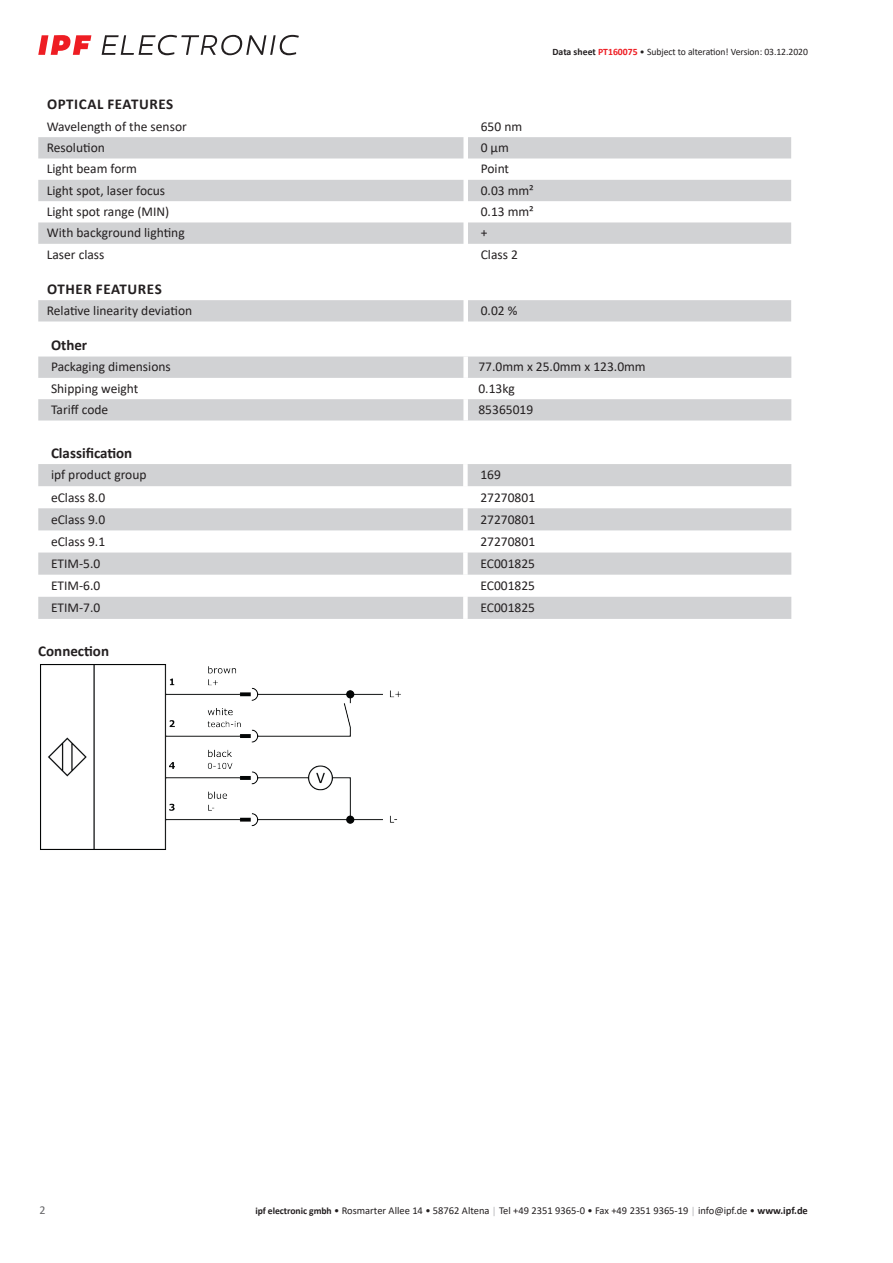
<style>
.page{position:relative;width:893px;height:1263px;background:#fff}
.page>*{position:absolute;margin:0;border:0;box-sizing:border-box;transform-origin:0 0}
.t1{font:700 15px "Calibri";letter-spacing:.01em;color:#231f20}
.t2{font:700 15px "Calibri";letter-spacing:.04em;color:#231f20}
.t3{font:13.5px "Calibri";color:#231f20}
.t4{font:12px "Calibri";color:#636366}
.t5{font:10.5px "Calibri";color:#231f20}
.t6{font:9.75px "Calibri";letter-spacing:-.005em;color:#231f20}
.s1{font-weight:700}
.s2{font-weight:700;color:#ee1d23}
.s3{font-weight:700;font-size:9.75px}
.s4{font-size:9.75px;color:#a8a9ad}
</style>
<div class="page">
<svg style="left:102px;top:35px;width:197px;height:20px"></svg>
<svg style="left:38px;top:35px;width:53px;height:20px"></svg>
<svg style="left:38px;top:137px;width:753px;height:107px;fill:#d1d2d4"></svg>
<div style="left:38px;top:300px;width:753px;height:21px;background:#d1d2d4"></div>
<svg style="left:38px;top:356px;width:753px;height:64px;fill:#d1d2d4"></svg>
<div style="left:463px;top:356px;width:5px;height:22px;background:#fff"></div>
<div style="left:463px;top:378px;width:5px;height:21px;background:#fff"></div>
<div style="left:463px;top:399px;width:5px;height:21px;background:#fff"></div>
<svg style="left:38px;top:464px;width:753px;height:155px;fill:#d1d2d4"></svg>
<div style="left:463px;top:464px;width:5px;height:22px;background:#fff"></div>
<div style="left:463px;top:486px;width:5px;height:22px;background:#fff"></div>
<div style="left:463px;top:508px;width:5px;height:22px;background:#fff"></div>
<div style="left:463px;top:530px;width:5px;height:22px;background:#fff"></div>
<div style="left:463px;top:552px;width:5px;height:23px;background:#fff"></div>
<div style="left:463px;top:575px;width:5px;height:22px;background:#fff"></div>
<div style="left:463px;top:597px;width:5px;height:22px;background:#fff"></div>
<img style="left:40px;top:664px;width:361px;height:186px">
<p class="t6" style="left:552px;top:45px;width:257px"><span class="s1">Data sheet</span> <span class="s2">PT160075</span> • Subject to alteration! Version: 03.12.2020</p>
<p class="t2" style="left:47px;top:94px;width:128px">OPTICAL FEATURES</p>
<p class="t3" style="left:47px;top:117px;width:142px">Wavelength of the sensor</p>
<p class="t3" style="left:481px;top:117px;width:43px">650 nm</p>
<p class="t3" style="left:47px;top:138px;width:60px">Resolution</p>
<p class="t3" style="left:481px;top:138px;width:30px">0 µm</p>
<p class="t3" style="left:47px;top:160px;width:92px">Light beam form</p>
<p class="t3" style="left:481px;top:160px;width:30px">Point</p>
<p class="t3" style="left:47px;top:181px;width:120px">Light spot, laser focus</p>
<p class="t3" style="left:481px;top:181px;width:55px">0.03 mm²</p>
<p class="t3" style="left:47px;top:202px;width:124px">Light spot range (MIN)</p>
<p class="t3" style="left:481px;top:202px;width:55px">0.13 mm²</p>
<p class="t3" style="left:47px;top:224px;width:139px">With background lighting</p>
<p class="t3" style="left:481px;top:224px;width:8px">+</p>
<p class="t3" style="left:47px;top:245px;width:59px">Laser class</p>
<p class="t3" style="left:481px;top:245px;width:39px">Class 2</p>
<p class="t2" style="left:47px;top:278px;width:116px">OTHER FEATURES</p>
<p class="t3" style="left:47px;top:301px;width:147px">Relative linearity deviation</p>
<p class="t3" style="left:481px;top:301px;width:38px">0.02 %</p>
<p class="t1" style="left:51px;top:335px;width:38px">Other</p>
<p class="t3" style="left:51px;top:358px;width:121px">Packaging dimensions</p>
<p class="t3" style="left:478px;top:358px;width:169px">77.0mm x 25.0mm x 123.0mm</p>
<p class="t3" style="left:51px;top:379px;width:89px">Shipping weight</p>
<p class="t3" style="left:478px;top:379px;width:38px">0.13kg</p>
<p class="t3" style="left:51px;top:400px;width:59px">Tariff code</p>
<p class="t3" style="left:478px;top:400px;width:56px">85365019</p>
<p class="t1" style="left:51px;top:442px;width:83px">Classification</p>
<p class="t3" style="left:51px;top:466px;width:97px">ipf product group</p>
<p class="t3" style="left:480px;top:466px;width:22px">169</p>
<p class="t3" style="left:51px;top:488px;width:56px">eClass 8.0</p>
<p class="t3" style="left:480px;top:488px;width:56px">27270801</p>
<p class="t3" style="left:51px;top:510px;width:56px">eClass 9.0</p>
<p class="t3" style="left:480px;top:510px;width:56px">27270801</p>
<p class="t3" style="left:51px;top:532px;width:56px">eClass 9.1</p>
<p class="t3" style="left:480px;top:532px;width:56px">27270801</p>
<p class="t3" style="left:51px;top:554px;width:51px">ETIM-5.0</p>
<p class="t3" style="left:480px;top:554px;width:56px">EC001825</p>
<p class="t3" style="left:51px;top:576px;width:51px">ETIM-6.0</p>
<p class="t3" style="left:480px;top:576px;width:56px">EC001825</p>
<p class="t3" style="left:51px;top:598px;width:51px">ETIM-7.0</p>
<p class="t3" style="left:480px;top:598px;width:56px">EC001825</p>
<p class="t1" style="left:38px;top:640px;width:72px">Connection</p>
<p class="t4" style="left:39px;top:1201px;width:8px">2</p>
<p class="t5" style="left:255px;top:1203px;width:554px"><span class="s3">ipf electronic gmbh</span> • Rosmarter Allee 14 • 58762 Altena <span class="s4">│</span> Tel +49 2351 9365-0 • Fax +49 2351 9365-19 <span class="s4">│</span> info@ipf.de • <span class="s1">www.ipf.de</span></p>
</div>
